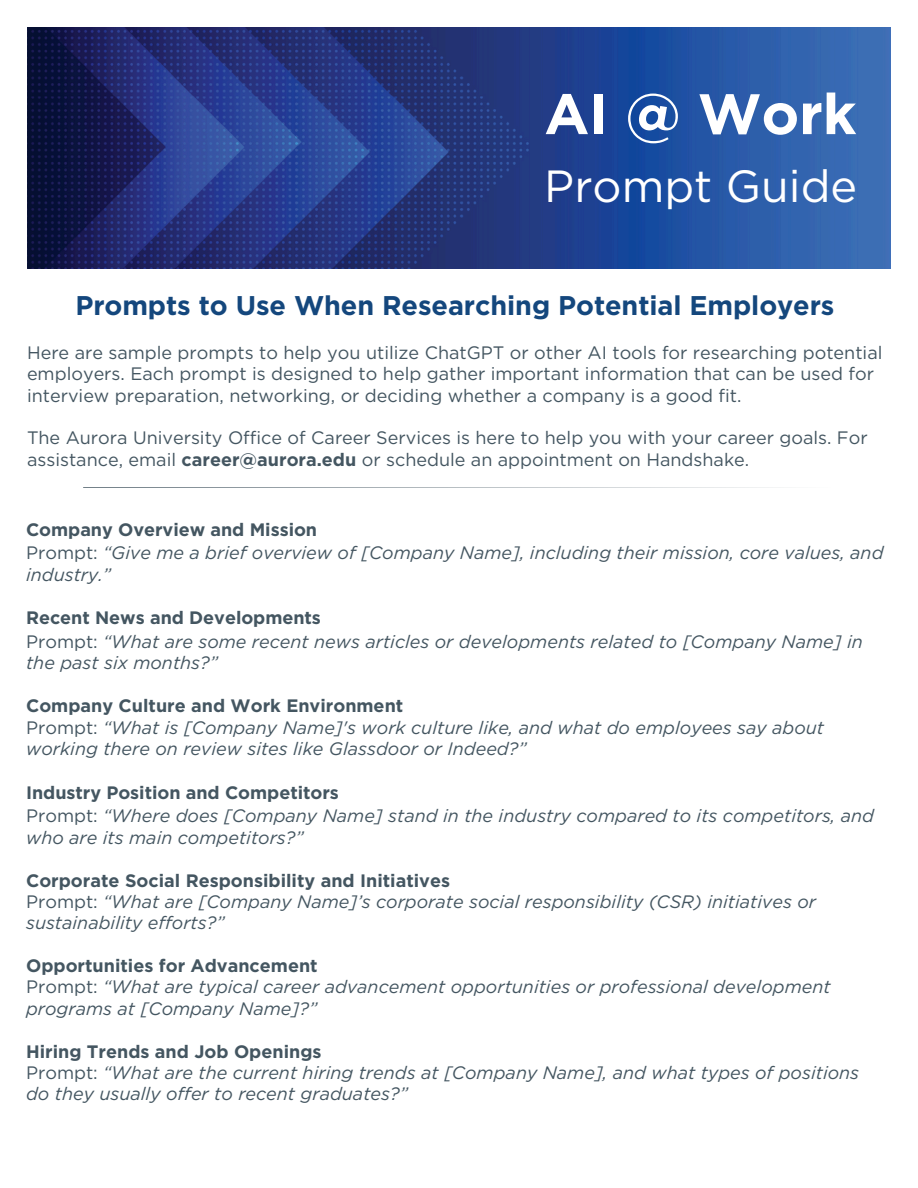
<style>
.page{position:relative;width:918px;height:1188px;background:#fff}
.page>*{position:absolute;margin:0;border:0;box-sizing:border-box;transform-origin:0 0}
.t1{font:700 57px "Gotham";letter-spacing:-.005em;color:#fff}
.t2{font:45px "Gotham";color:#fff}
.t3{font:700 27px "Gotham";letter-spacing:-.005em;color:#14477d}
.t4{font:italic 18px/21.3px "Gotham";color:#445661}
.t5{font:18px/21.3px "Gotham";color:#445661}
.t6{font:700 18px "Gotham";color:#445661}
.s1{font-weight:700}
.s2{font-style:normal}
</style>
<div class="page">
<img style="left:27px;top:27px;width:864px;height:242px">
<svg style="left:83px;top:487px;width:698px;height:1px"></svg>
<h1 class="t1" style="left:544px;top:79px;width:314px">AI @ Work</h1>
<h1 class="t2" style="left:544px;top:158px;width:314px">Prompt Guide</h1>
<h2 class="t3" style="left:75px;top:289px;width:761px">Prompts to Use When Researching Potential Employers</h2>
<p class="t5" style="left:27px;top:342px;width:857px">Here are sample prompts to help you utilize ChatGPT or other AI tools for researching potential employers. Each prompt is designed to help gather important information that can be used for interview preparation, networking, or deciding whether a company is a good fit.</p>
<p class="t5" style="left:27px;top:427px;width:842px">The Aurora University Office of Career Services is here to help you with your career goals. For assistance, email <span class="s1">career@aurora.edu</span> or schedule an appointment on Handshake.</p>
<p class="t6" style="left:26px;top:518px;width:293px">Company Overview and Mission</p>
<p class="t4" style="left:26px;top:542px;width:859px"><span class="s2">Prompt:</span> “Give me a brief overview of [Company Name], including their mission, core values, and industry.”</p>
<p class="t6" style="left:26px;top:607px;width:296px">Recent News and Developments</p>
<p class="t4" style="left:26px;top:631px;width:838px"><span class="s2">Prompt:</span> “What are some recent news articles or developments related to [Company Name] in the past six months?”</p>
<p class="t6" style="left:26px;top:695px;width:379px">Company Culture and Work Environment</p>
<p class="t4" style="left:26px;top:716px;width:800px"><span class="s2">Prompt:</span> “What is [Company Name]'s work culture like, and what do employees say about working there on review sites like Glassdoor or Indeed?”</p>
<p class="t6" style="left:26px;top:782px;width:314px">Industry Position and Competitors</p>
<p class="t4" style="left:26px;top:805px;width:849px"><span class="s2">Prompt:</span> “Where does [Company Name] stand in the industry compared to its competitors, and who are its main competitors?”</p>
<p class="t6" style="left:26px;top:869px;width:426px">Corporate Social Responsibility and Initiatives</p>
<p class="t4" style="left:26px;top:891px;width:792px"><span class="s2">Prompt:</span> “What are [Company Name]’s corporate social responsibility (CSR) initiatives or sustainability efforts?”</p>
<p class="t6" style="left:26px;top:955px;width:293px">Opportunities for Advancement</p>
<p class="t4" style="left:26px;top:976px;width:806px"><span class="s2">Prompt:</span> “What are typical career advancement opportunities or professional development programs at [Company Name]?”</p>
<p class="t6" style="left:26px;top:1040px;width:297px">Hiring Trends and Job Openings</p>
<p class="t4" style="left:26px;top:1062px;width:835px"><span class="s2">Prompt:</span> “What are the current hiring trends at [Company Name], and what types of positions do they usually offer to recent graduates?”</p>
</div>
